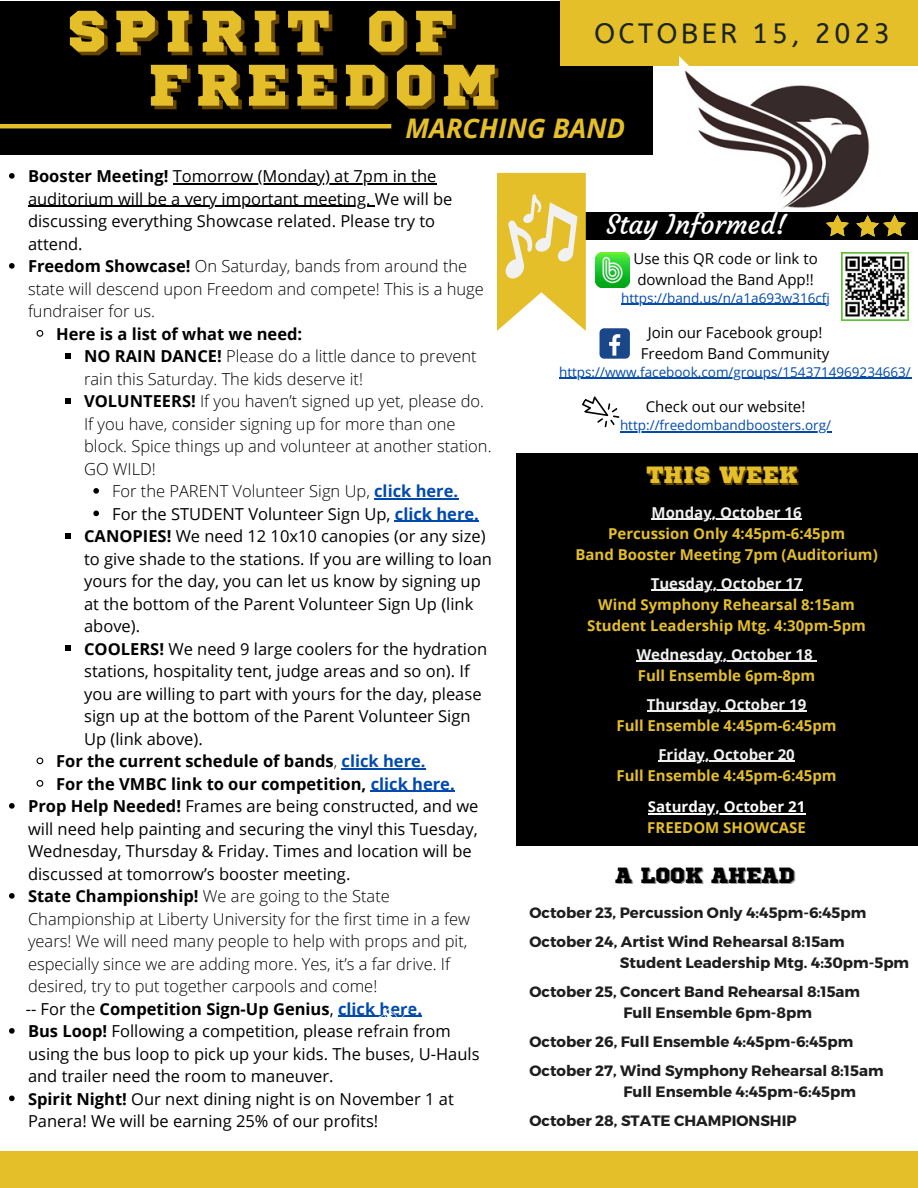
<style>
.page{position:relative;width:918px;height:1188px;background:#fff}
.page>*{position:absolute;margin:0;border:0;box-sizing:border-box;transform-origin:0 0}
.t1{font:58.35px "Sports World";letter-spacing:.125em;color:#e4bf2a}
.t2{font:27.9px "A Bee Zee";letter-spacing:.11em;color:#1a241b}
.t3{font:27px "Courgette";color:#fff}
.t4{font:italic 700 27px "Open Sans";color:#e4bf2a}
.t5{font:23.4px "Sports World";color:#e4bf2a}
.t6{font:21.9px "Sports World";color:#000}
.t7{font:16.5px/22.5px "Open Sans";color:#000}
.t8{font:300 16.5px/22.5px "Open Sans";color:#000}
.t9{font:700 16.5px "Open Sans";color:#000}
.t10{font:700 15px "Montserrat";color:#1e1e1e}
.t11{font:700 15px "Open Sans";color:#e4bf2a}
.t12{font:15px/20.2px "Open Sans";color:#000}
.t13{font:700 15px "Open Sans";color:#f2f1f1}
.t14{font:700 15px "Open Sans";color:#fff}
.t15{font:13.5px "Open Sans";color:#004aad}
.s1{font-weight:700}
.s2{font-weight:700;color:#004aad}
.s3{font-weight:300}
.s4{color:#004aad}
.s5{font-weight:400}
</style>
<div class="page">
<div style="left:0;top:1px;width:653px;height:153px;background:#000"></div>
<div style="left:560px;top:0;width:358px;height:66px;background:#e4bf2a"></div>
<div style="left:517px;top:453px;width:401px;height:393px;background:#000"></div>
<img style="left:679px;top:56px;width:191px;height:153px">
<div style="left:600px;top:328px;width:30px;height:31px;background:#1a4789;border-radius:5px"></div>
<svg style="left:609px;top:334px;width:11px;height:22px"></svg>
<hr style="left:620px;top:431px;width:211px;height:2px;background:#004aad">
<svg style="left:582px;top:396px;width:38px;height:32px"></svg>
<img style="left:595px;top:252px;width:35px;height:35px">
<img style="left:841px;top:253px;width:68px;height:67px">
<hr style="left:0;top:124px;width:391px;height:4px;background:#e4bf2a">
<div style="left:502px;top:212px;width:416px;height:28px;background:#000"></div>
<svg style="left:826px;top:215px;width:23px;height:21px"></svg>
<svg style="left:856px;top:215px;width:50px;height:22px"></svg>
<svg style="left:497px;top:173px;width:89px;height:158px"></svg>
<hr style="left:652px;top:519px;width:150px;height:1px;background:#f2f1f1">
<hr style="left:651px;top:590px;width:152px;height:1px;background:#f2f1f1">
<hr style="left:637px;top:661px;width:176px;height:1px;background:#f2f1f1">
<hr style="left:647px;top:711px;width:160px;height:1px;background:#f2f1f1">
<hr style="left:658px;top:761px;width:137px;height:1px;background:#f2f1f1">
<hr style="left:648px;top:813px;width:157px;height:2px;background:#fff">
<hr style="left:559px;top:378px;width:352px;height:1px;background:#004aad">
<hr style="left:621px;top:304px;width:209px;height:1px;background:#004aad">
<svg style="left:9px;top:173px;width:6px;height:6px"></svg>
<hr style="left:173px;top:183px;width:263px;height:1px;background:#000">
<hr style="left:28px;top:206px;width:347px;height:1px;background:#000">
<svg style="left:9px;top:263px;width:6px;height:6px"></svg>
<svg style="left:36px;top:330px;width:8px;height:7px"></svg>
<svg style="left:65px;top:353px;width:6px;height:6px"></svg>
<svg style="left:65px;top:398px;width:6px;height:6px"></svg>
<svg style="left:93px;top:488px;width:6px;height:6px"></svg>
<hr style="left:374px;top:498px;width:84px;height:1px;background:#004aad">
<svg style="left:93px;top:511px;width:6px;height:5px"></svg>
<hr style="left:395px;top:521px;width:84px;height:1px;background:#004aad">
<svg style="left:65px;top:533px;width:6px;height:6px"></svg>
<svg style="left:65px;top:646px;width:6px;height:5px"></svg>
<svg style="left:36px;top:757px;width:8px;height:8px"></svg>
<hr style="left:342px;top:768px;width:84px;height:1px;background:#004aad">
<svg style="left:36px;top:780px;width:8px;height:7px"></svg>
<hr style="left:371px;top:791px;width:84px;height:1px;background:#004aad">
<svg style="left:9px;top:803px;width:6px;height:6px"></svg>
<svg style="left:9px;top:893px;width:6px;height:6px"></svg>
<svg style="left:9px;top:1028px;width:6px;height:6px"></svg>
<svg style="left:9px;top:1096px;width:6px;height:5px"></svg>
<hr style="left:338px;top:1016px;width:37px;height:1px;background:#004aad">
<hr style="left:380px;top:1016px;width:42px;height:1px;background:#004aad">
<svg style="left:369px;top:1015px;width:45px;height:2px"></svg>
<div style="left:0;top:1151px;width:918px;height:37px;background:#e4bf2a"></div>
<p class="t1" style="left:68px;top:5px;width:388px">SPIRIT OF</p>
<p class="t1" style="left:148px;top:59px;width:351px">FREEDOM</p>
<p class="t2" style="left:594px;top:17px;width:298px">OCTOBER 15, 2023</p>
<p class="t4" style="left:406px;top:109px;width:221px">MARCHING BAND</p>
<p class="t7" style="left:28px;top:164px;width:426px"><span class="s1">Booster Meeting!</span> Tomorrow (Monday) at 7pm in the auditorium will be a very important meeting. We will be discussing everything Showcase related. Please try to attend.</p>
<p class="t8" style="left:28px;top:254px;width:457px"><span class="s1">Freedom Showcase!</span> On Saturday, bands from around the state will descend upon Freedom and compete! This is a huge fundraiser for us.</p>
<p class="t9" style="left:56px;top:322px;width:248px">Here is a list of what we need:</p>
<p class="t8" style="left:84px;top:344px;width:394px"><span class="s1">NO RAIN DANCE!</span> Please do a little dance to prevent rain this Saturday. The kids deserve it!</p>
<p class="t8" style="left:84px;top:389px;width:409px"><span class="s1">VOLUNTEERS!</span> If you haven’t signed up yet, please do.<br>If you have, consider signing up for more than one block. Spice things up and volunteer at another station.<br>GO WILD!</p>
<p class="t8" style="left:112px;top:479px;width:348px">For the PARENT Volunteer Sign Up, <span class="s2">click here.</span></p>
<p class="t7" style="left:112px;top:502px;width:368px">For the STUDENT Volunteer Sign Up, <span class="s2">click here.</span></p>
<p class="t7" style="left:84px;top:524px;width:409px"><span class="s1">CANOPIES!</span> We need 12 10x10 canopies (or any size) to give shade to the stations. If you are willing to loan yours for the day, you can let us know by signing up at the bottom of the Parent Volunteer Sign Up (link above).</p>
<p class="t7" style="left:84px;top:637px;width:405px"><span class="s1">COOLERS!</span> We need 9 large coolers for the hydration stations, hospitality tent, judge areas and so on). If you are willing to part with yours for the day, please sign up at the bottom of the Parent Volunteer Sign Up (link above).</p>
<p class="t9" style="left:56px;top:749px;width:371px">For the current schedule of bands<span class="s3">,</span> <span class="s4">click here.</span></p>
<p class="t9" style="left:56px;top:772px;width:400px">For the VMBC link to our competition, <span class="s4">click here.</span></p>
<p class="t7" style="left:28px;top:794px;width:452px"><span class="s1">Prop Help Needed!</span> Frames are being constructed, and we will need help painting and securing the vinyl this Tuesday, Wednesday, Thursday &amp; Friday. Times and location will be discussed at tomorrow’s booster meeting.</p>
<p class="t8" style="left:28px;top:884px;width:444px"><span class="s1">State Championship!</span> We are going to the State Championship at Liberty University for the first time in a few years! We will need many people to help with props and pit, especially since we are adding more. Yes, it’s a far drive. If desired, try to put together carpools and come!</p>
<p class="t7" style="left:28px;top:1019px;width:453px"><span class="s1">Bus Loop!</span> Following a competition, please refrain from using the bus loop to pick up your kids. The buses, U-Hauls and trailer need the room to maneuver.</p>
<p class="t7" style="left:28px;top:1087px;width:427px"><span class="s1">Spirit Night!</span> Our next dining night is on November 1 at<br>Panera! We will be earning 25% of our profits!</p>
<p class="t9" style="left:26px;top:997px;width:398px"><span class="s5">-- For the</span> Competition Sign-Up Genius<span class="s5">,</span> <span class="s4">click here.</span></p>
<p class="t3" style="left:606px;top:208px;width:182px">Stay Informed!</p>
<p class="t12" style="left:634px;top:248px;width:186px">Use this QR code or link to download the Band App!!</p>
<p class="t15" style="left:621px;top:288px;width:210px">https://band.us/n/a1a693w316cfj</p>
<p class="t12" style="left:648px;top:322px;width:176px">Join our Facebook group!</p>
<p class="t12" style="left:641px;top:343px;width:190px">Freedom Band Community</p>
<p class="t15" style="left:559px;top:362px;width:353px">https://www.facebook.com/groups/1543714969234663/</p>
<p class="t12" style="left:646px;top:396px;width:161px">Check out our website!</p>
<p class="t15" style="left:620px;top:416px;width:212px">http://freedombandboosters.org/</p>
<p class="t5" style="left:647px;top:464px;width:153px">THIS WEEK</p>
<p class="t13" style="left:652px;top:502px;width:152px">Monday, October 16</p>
<p class="t11" style="left:608px;top:523px;width:238px">Percussion Only 4:45pm-6:45pm</p>
<p class="t11" style="left:575px;top:544px;width:304px">Band Booster Meeting 7pm (Auditorium)</p>
<p class="t13" style="left:651px;top:573px;width:153px">Tuesday, October 17</p>
<p class="t11" style="left:598px;top:594px;width:258px">Wind Symphony Rehearsal 8:15am</p>
<p class="t11" style="left:587px;top:615px;width:280px">Student Leadership Mtg. 4:30pm-5pm</p>
<p class="t13" style="left:637px;top:644px;width:177px">Wednesday, October 18</p>
<p class="t11" style="left:638px;top:665px;width:179px">Full Ensemble 6pm-8pm</p>
<p class="t13" style="left:647px;top:694px;width:161px">Thursday, October 19</p>
<p class="t11" style="left:616px;top:715px;width:222px">Full Ensemble 4:45pm-6:45pm</p>
<p class="t13" style="left:658px;top:744px;width:138px">Friday, October 20</p>
<p class="t11" style="left:616px;top:765px;width:222px">Full Ensemble 4:45pm-6:45pm</p>
<p class="t14" style="left:648px;top:796px;width:159px">Saturday, October 21</p>
<p class="t11" style="left:647px;top:817px;width:160px">FREEDOM SHOWCASE</p>
<p class="t6" style="left:615px;top:865px;width:181px">A LOOK AHEAD</p>
<p class="t10" style="left:530px;top:903px;width:338px">October 23, Percussion Only 4:45pm-6:45pm</p>
<p class="t10" style="left:530px;top:932px;width:317px">October 24, Artist Wind Rehearsal 8:15am</p>
<p class="t10" style="left:620px;top:953px;width:291px">Student Leadership Mtg. 4:30pm-5pm</p>
<p class="t10" style="left:530px;top:982px;width:332px">October 25, Concert Band Rehearsal 8:15am</p>
<p class="t10" style="left:623px;top:1003px;width:190px">Full Ensemble 6pm-8pm</p>
<p class="t10" style="left:530px;top:1032px;width:325px">October 26, Full Ensemble 4:45pm-6:45pm</p>
<p class="t10" style="left:530px;top:1061px;width:356px">October 27, Wind Symphony Rehearsal 8:15am</p>
<p class="t10" style="left:623px;top:1082px;width:234px">Full Ensemble 4:45pm-6:45pm</p>
<p class="t10" style="left:530px;top:1111px;width:269px">October 28, STATE CHAMPIONSHIP</p>
</div>
